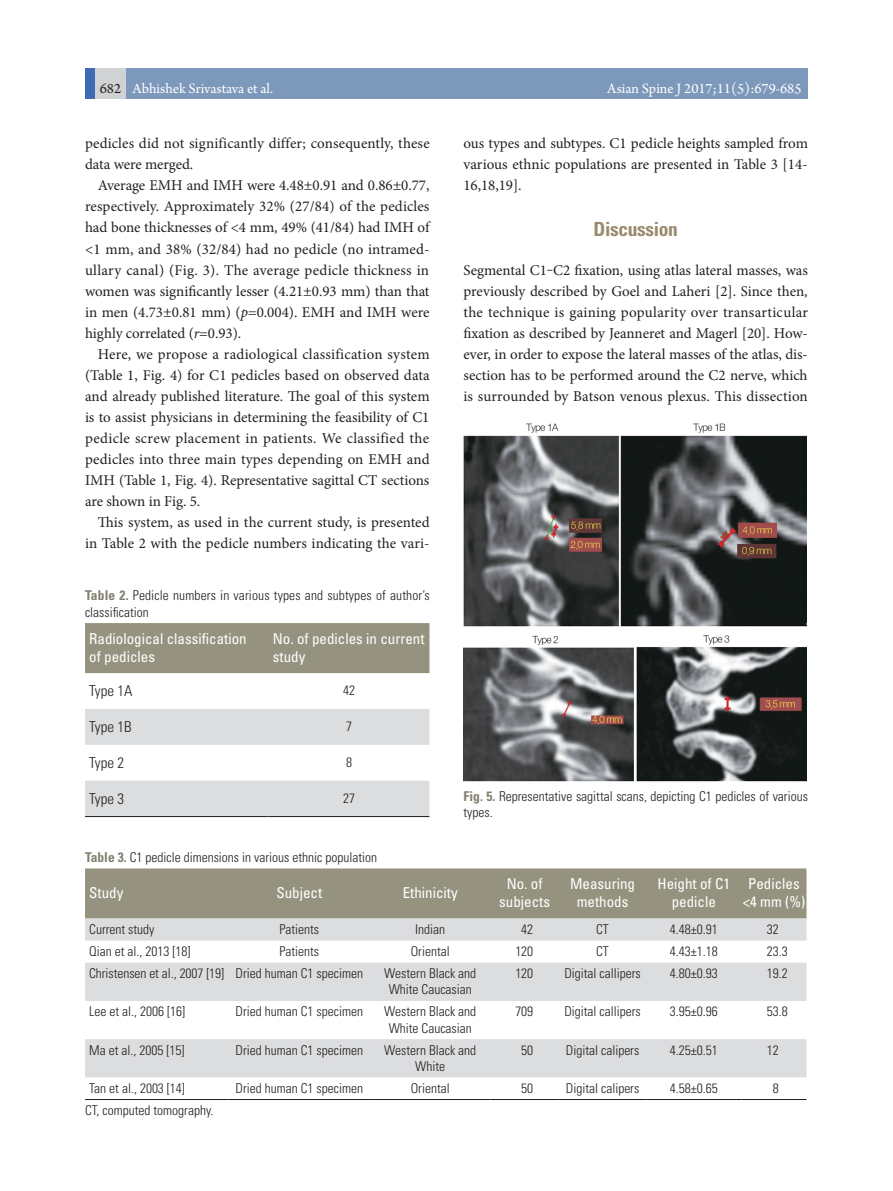
<style>
.page{position:relative;width:893px;height:1191px;background:#fff}
.page>*{position:absolute;margin:0;border:0;box-sizing:border-box;transform-origin:0 0}
.본문_대제목{font:700 condensed 19.5px "Univers LT Std";letter-spacing:-.02em;color:#998a6b}
.본문_내용{font:15px/21px "Minion Pro";color:#231f20;text-align:justify}
.본문_내용_첫문단{font:15px/21px "Minion Pro";letter-spacing:.01em;color:#231f20}
.표_머리행{font:condensed 15px/18px "Univers LT Std";color:#fff;text-align:center}
.t1{font:15px "Arno Pro";color:#fff}
.표_왼쪽행{font:300 condensed 15px "Univers LT Std";color:#231f20}
.표_본문{font:300 condensed 13.5px/16.2px "Univers LT Std";color:#231f20;text-align:center}
.표_그림설명{font:300 condensed 13.5px/16.2px "Univers LT Std";color:#231f20}
.표_왼쪽행-2{font:300 condensed 13.5px "Univers LT Std";color:#231f20}
.s1{color:#231f20}
.s2{font-style:italic}
.s3{font-weight:700;color:#82806e}
</style>
<div class="page">
<div style="left:85px;top:68px;width:58px;height:31px;background:#d1d2d4"></div>
<div style="left:126px;top:68px;width:682px;height:31px;background:#7c98bb"></div>
<div style="left:85px;top:68px;width:10px;height:31px;background:#406ab4"></div>
<div style="left:85px;top:623px;width:344px;height:50px;background:#95937f"></div>
<svg style="left:85px;top:709px;width:344px;height:107px"></svg>
<hr style="left:85px;top:816px;width:184px;height:1px;background:#231f20">
<hr style="left:269px;top:816px;width:160px;height:1px;background:#231f20">
<img style="left:463px;top:423px;width:344px;height:359px">
<div style="left:85px;top:868px;width:721px;height:50px;background:#95937f"></div>
<svg style="left:85px;top:918px;width:721px;height:159px;fill:#dcdddf"></svg>
<hr style="left:85px;top:1099px;width:144px;height:1px;background:#231f20">
<hr style="left:229px;top:1099px;width:141px;height:1px;background:#231f20">
<hr style="left:370px;top:1099px;width:120px;height:1px;background:#231f20">
<hr style="left:490px;top:1099px;width:69px;height:1px;background:#231f20">
<hr style="left:559px;top:1099px;width:87px;height:1px;background:#231f20">
<hr style="left:646px;top:1099px;width:95px;height:1px;background:#231f20">
<hr style="left:741px;top:1099px;width:65px;height:1px;background:#231f20">
<p class="t1" style="left:100px;top:80px;width:175px"><span class="s1">682</span> Abhishek Srivastava et al.</p>
<p class="t1" style="left:607px;top:80px;width:196px">Asian Spine J 2017;11(5):679-685</p>
<p class="본문_내용_첫문단" style="left:85px;top:133px;width:346px">pedicles did not significantly differ; consequently, these data were merged.</p>
<p class="본문_내용" style="left:85px;top:175px;width:346px;text-indent:13px">Average EMH and IMH were 4.48±0.91 and 0.86±0.77, respectively. Approximately 32% (27/84) of the pedicles had bone thicknesses of &lt;4 mm, 49% (41/84) had IMH of &lt;1 mm, and 38% (32/84) had no pedicle (no intramed&shy;ullary canal) (Fig. 3). The average pedicle thickness in women was significantly lesser (4.21±0.93 mm) than that in men (4.73±0.81 mm) (<span class="s2">p</span>=0.004). EMH and IMH were highly correlated (<span class="s2">r</span>=0.93).</p>
<p class="본문_내용" style="left:85px;top:343px;width:346px;text-indent:13px">Here, we propose a radiological classification system (Table 1, Fig. 4) for C1 pedicles based on observed data and already published literature. The goal of this system is to assist physicians in determining the feasibility of C1 pedicle screw placement in patients. We classified the pedicles into three main types depending on EMH and IMH (Table 1, Fig. 4). Representative sagittal CT sections are shown in Fig. 5.</p>
<p class="본문_내용" style="left:85px;top:511px;width:346px;text-align:right">This system, as used in the current study, is presented in Table 2 with the pedicle numbers indicating the vari-</p>
<p class="표_그림설명" style="left:85px;top:587px;width:346px"><span class="s3">Table 2.</span> Pedicle numbers in various types and subtypes of author’s classification</p>
<p class="표_머리행" style="left:89px;top:629px;width:159px">Radiological classification</p>
<p class="표_머리행" style="left:89px;top:647px;width:67px">of pedicles</p>
<p class="표_머리행" style="left:273px;top:629px;width:153px;text-align:left">No. of pedicles in current study</p>
<p class="본문_내용" style="left:463px;top:133px;width:346px">ous types and subtypes. C1 pedicle heights sampled from various ethnic populations are presented in Table 3 [14- 16,18,19].</p>
<p class="본문_대제목" style="left:594px;top:217px;width:86px">Discussion</p>
<p class="본문_내용_첫문단" style="left:463px;top:259px;width:346px;text-align:justify">Segmental C1‒C2 fixation, using atlas lateral masses, was previously described by Goel and Laheri [2]. Since then, the technique is gaining popularity over transarticular fixation as described by Jeanneret and Magerl [20]. How&shy;ever, in order to expose the lateral masses of the atlas, dis&shy;section has to be performed around the C2 nerve, which is surrounded by Batson venous plexus. This dissection</p>
<p class="표_왼쪽행" style="left:89px;top:681px;width:45px">Type 1A</p>
<p class="표_본문" style="left:343px;top:682px;width:13px">42</p>
<p class="표_왼쪽행" style="left:89px;top:717px;width:44px">Type 1B</p>
<p class="표_본문" style="left:346px;top:718px;width:7px">7</p>
<p class="표_왼쪽행" style="left:89px;top:753px;width:36px">Type 2</p>
<p class="표_본문" style="left:346px;top:754px;width:7px">8</p>
<p class="표_왼쪽행" style="left:89px;top:789px;width:36px">Type 3</p>
<p class="표_본문" style="left:343px;top:790px;width:13px">27</p>
<p class="표_그림설명" style="left:463px;top:788px;width:346px"><span class="s3">Fig. 5.</span> Representative sagittal scans, depicting C1 pedicles of various types.</p>
<p class="표_그림설명" style="left:85px;top:849px;width:294px"><span class="s3">Table 3.</span> C1 pedicle dimensions in various ethnic population</p>
<p class="표_머리행" style="left:89px;top:884px;width:36px">Study</p>
<p class="표_머리행" style="left:276px;top:884px;width:47px">Subject</p>
<p class="표_머리행" style="left:403px;top:884px;width:56px">Ethinicity</p>
<p class="표_머리행" style="left:499px;top:875px;width:52px">No. of subjects</p>
<p class="표_머리행" style="left:570px;top:875px;width:66px">Measuring methods</p>
<p class="표_머리행" style="left:658px;top:875px;width:74px">Height of C1 pedicle</p>
<p class="표_머리행" style="left:743px;top:875px;width:64px">Pedicles &lt;4 mm (%)</p>
<p class="표_왼쪽행-2" style="left:89px;top:921px;width:67px">Current study</p>
<p class="표_본문" style="left:279px;top:921px;width:41px">Patients</p>
<p class="표_본문" style="left:415px;top:921px;width:31px">Indian</p>
<p class="표_본문" style="left:521px;top:921px;width:13px">42</p>
<p class="표_본문" style="left:596px;top:921px;width:14px">CT</p>
<p class="표_본문" style="left:670px;top:921px;width:49px">4.48±0.91</p>
<p class="표_본문" style="left:767px;top:921px;width:13px">32</p>
<p class="표_왼쪽행-2" style="left:89px;top:943px;width:103px">Qian et al., 2013 [18]</p>
<p class="표_본문" style="left:279px;top:943px;width:41px">Patients</p>
<p class="표_본문" style="left:411px;top:943px;width:40px">Oriental</p>
<p class="표_본문" style="left:515px;top:943px;width:19px">120</p>
<p class="표_본문" style="left:596px;top:943px;width:14px">CT</p>
<p class="표_본문" style="left:670px;top:943px;width:49px">4.43±1.18</p>
<p class="표_본문" style="left:767px;top:943px;width:22px">23.3</p>
<p class="표_왼쪽행-2" style="left:89px;top:965px;width:136px">Christensen et al., 2007 [19]</p>
<p class="표_본문" style="left:236px;top:965px;width:129px">Dried human C1 specimen</p>
<p class="표_본문" style="left:384px;top:965px;width:93px">Western Black and<br>White Caucasian</p>
<p class="표_본문" style="left:515px;top:965px;width:19px">120</p>
<p class="표_본문" style="left:564px;top:965px;width:78px">Digital callipers</p>
<p class="표_본문" style="left:670px;top:965px;width:49px">4.80±0.93</p>
<p class="표_본문" style="left:767px;top:965px;width:22px">19.2</p>
<p class="표_왼쪽행-2" style="left:89px;top:1003px;width:97px">Lee et al., 2006 [16]</p>
<p class="표_본문" style="left:236px;top:1003px;width:129px">Dried human C1 specimen</p>
<p class="표_본문" style="left:384px;top:1003px;width:93px">Western Black and<br>White Caucasian</p>
<p class="표_본문" style="left:515px;top:1003px;width:19px">709</p>
<p class="표_본문" style="left:564px;top:1003px;width:78px">Digital callipers</p>
<p class="표_본문" style="left:670px;top:1003px;width:49px">3.95±0.96</p>
<p class="표_본문" style="left:767px;top:1003px;width:22px">53.8</p>
<p class="표_왼쪽행-2" style="left:89px;top:1041px;width:97px">Ma et al., 2005 [15]</p>
<p class="표_본문" style="left:236px;top:1041px;width:129px">Dried human C1 specimen</p>
<p class="표_본문" style="left:384px;top:1041px;width:93px">Western Black and<br>White</p>
<p class="표_본문" style="left:521px;top:1041px;width:13px">50</p>
<p class="표_본문" style="left:566px;top:1041px;width:75px">Digital calipers</p>
<p class="표_본문" style="left:670px;top:1041px;width:49px">4.25±0.51</p>
<p class="표_본문" style="left:767px;top:1041px;width:13px">12</p>
<p class="표_왼쪽행-2" style="left:89px;top:1080px;width:97px">Tan et al., 2003 [14]</p>
<p class="표_본문" style="left:236px;top:1080px;width:129px">Dried human C1 specimen</p>
<p class="표_본문" style="left:411px;top:1080px;width:40px">Oriental</p>
<p class="표_본문" style="left:521px;top:1080px;width:13px">50</p>
<p class="표_본문" style="left:566px;top:1080px;width:75px">Digital calipers</p>
<p class="표_본문" style="left:670px;top:1080px;width:49px">4.58±0.65</p>
<p class="표_본문" style="left:773px;top:1080px;width:7px">8</p>
<p class="표_그림설명" style="left:85px;top:1102px;width:130px">CT, computed tomography.</p>
</div>
